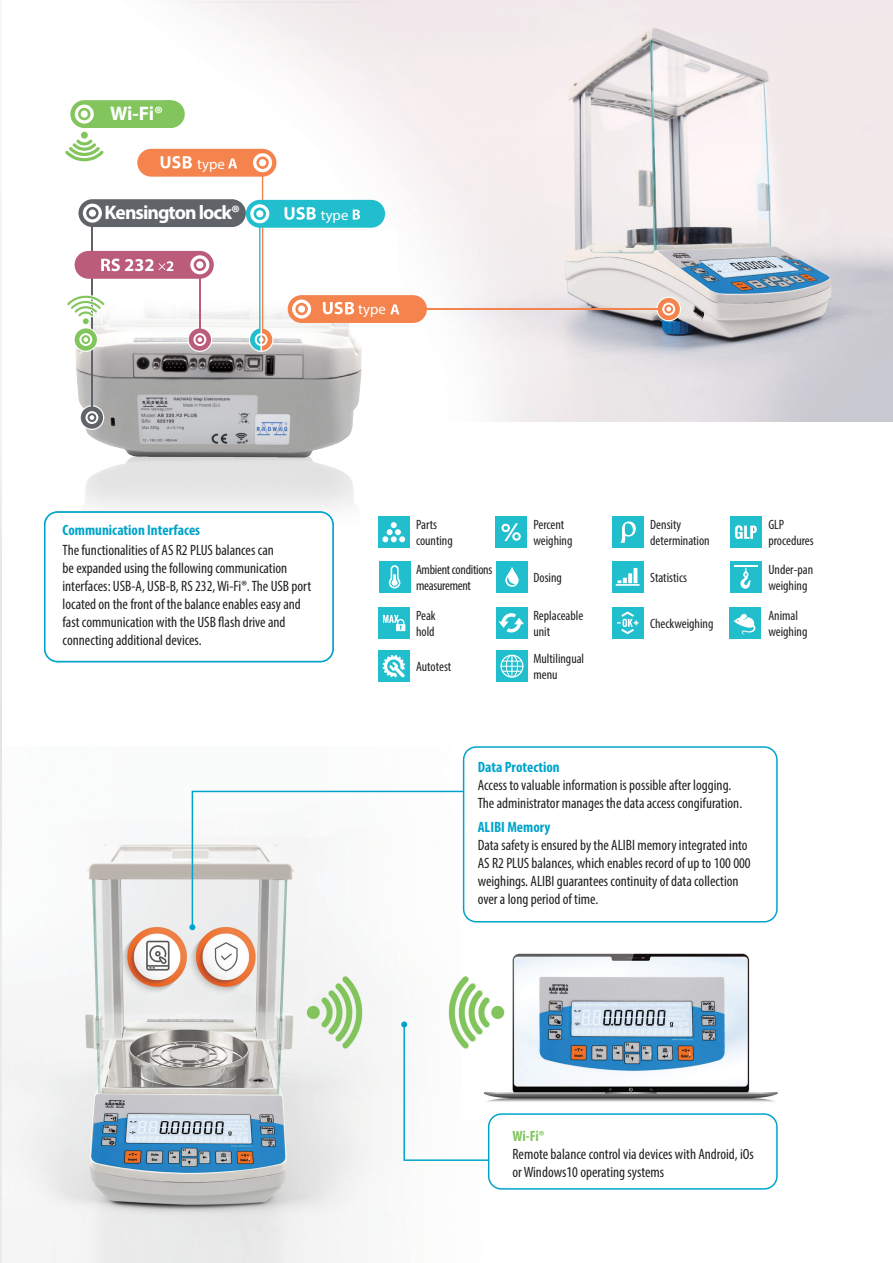
<style>
.page{position:relative;width:893px;height:1263px;background:#fff}
.page>*{position:absolute;margin:0;border:0;box-sizing:border-box;transform-origin:0 0}
.t1{font:700 19.65px "Myriad Pro";letter-spacing:-.05em;color:#fff}
.t2{font:condensed 15px/18px "Myriad Pro";color:#231f20}
.t3{font:700 condensed 15px "Myriad Pro";color:#00a4cb}
.t4{font:700 condensed 15px "Myriad Pro";color:#82c55e}
.t5{font:14.7px "Myriad Pro";color:#fff}
.Ikony_podpisy{font:condensed 13.5px/16.2px "Myriad Pro";color:#231f20}
.Ikony_podpisy-2{font:condensed 13.5px/16.2px "Myriad Pro";letter-spacing:-.02em;color:#231f20}
</style>
<div class="page">
<img style="left:1px;top:746px;width:777px;height:517px">
<img style="left:44px;top:493px;width:357px;height:168px">
<img style="left:1px;top:0;width:892px;height:422px">
<img style="left:0;top:194px;width:1px;height:1069px">
<svg style="left:401px;top:1021px;width:118px;height:141px"></svg>
<svg style="left:191px;top:790px;width:530px;height:139px"></svg>
<svg style="left:189px;top:924px;width:6px;height:6px"></svg>
<img style="left:37px;top:230px;width:360px;height:263px">
<div style="left:489px;top:1114px;width:288px;height:75px;background:#fff;border-radius:13px"></div>
<div style="left:488px;top:1113px;width:290px;height:76px;border:2px solid #00a4cb;border-radius:13px"></div>
<div style="left:464px;top:747px;width:313px;height:175px;background:#fff;border-radius:13px"></div>
<div style="left:463px;top:746px;width:315px;height:176px;border:2px solid #00a4cb;border-radius:13px"></div>
<svg style="left:80px;top:405px;width:24px;height:25px"></svg>
<svg style="left:81px;top:406px;width:22px;height:23px"></svg>
<svg style="left:249px;top:327px;width:24px;height:25px"></svg>
<div style="left:78px;top:199px;width:168px;height:28px;background:#606469;border-radius:14px"></div>
<svg style="left:83px;top:204px;width:19px;height:19px"></svg>
<svg style="left:86px;top:207px;width:13px;height:12px"></svg>
<div style="left:89px;top:210px;width:7px;height:7px;background:#fff;border-radius:50%"></div>
<hr style="left:91px;top:224px;width:2px;height:186px;background:#606469">
<div style="left:137px;top:149px;width:139px;height:28px;background:#f5834e;border-radius:14px"></div>
<svg style="left:253px;top:153px;width:19px;height:19px"></svg>
<svg style="left:256px;top:157px;width:13px;height:12px"></svg>
<div style="left:259px;top:159px;width:7px;height:7px;background:#fff;border-radius:50%"></div>
<svg style="left:228px;top:159px;width:9px;height:9px"></svg>
<svg style="left:250px;top:176px;width:22px;height:175px"></svg>
<div style="left:75px;top:251px;width:139px;height:28px;background:#bc5c7b;border-radius:14px"></div>
<svg style="left:190px;top:255px;width:19px;height:19px"></svg>
<svg style="left:194px;top:259px;width:12px;height:12px"></svg>
<div style="left:196px;top:261px;width:7px;height:7px;background:#fff;border-radius:50%"></div>
<div style="left:246px;top:200px;width:139px;height:28px;background:#21bece;border-radius:14px"></div>
<svg style="left:250px;top:204px;width:19px;height:19px"></svg>
<svg style="left:254px;top:208px;width:12px;height:12px"></svg>
<div style="left:256px;top:210px;width:7px;height:7px;background:#fff;border-radius:50%"></div>
<svg style="left:284px;top:207px;width:32px;height:13px"></svg>
<svg style="left:353px;top:209px;width:7px;height:11px"></svg>
<svg style="left:188px;top:327px;width:24px;height:25px"></svg>
<hr style="left:199px;top:278px;width:2px;height:51px;background:#bc5c7b">
<svg style="left:189px;top:328px;width:22px;height:23px"></svg>
<svg style="left:101px;top:259px;width:72px;height:12px"></svg>
<svg style="left:65px;top:294px;width:41px;height:57px"></svg>
<svg style="left:65px;top:100px;width:127px;height:69px"></svg>
<div style="left:288px;top:295px;width:139px;height:28px;background:#f5834e;border-radius:14px"></div>
<svg style="left:292px;top:299px;width:19px;height:20px"></svg>
<svg style="left:295px;top:303px;width:13px;height:12px"></svg>
<div style="left:298px;top:305px;width:7px;height:8px;background:#fff;border-radius:50%"></div>
<svg style="left:656px;top:297px;width:25px;height:24px"></svg>
<hr style="left:425px;top:308px;width:234px;height:2px;background:#f5834e">
<svg style="left:658px;top:298px;width:22px;height:22px"></svg>
<svg style="left:323px;top:302px;width:31px;height:12px"></svg>
<svg style="left:390px;top:304px;width:9px;height:10px"></svg>
<div style="left:378px;top:607px;width:32px;height:31px;background:#21bece"></div>
<svg style="left:383px;top:615px;width:22px;height:16px"></svg>
<div style="left:378px;top:516px;width:32px;height:32px;background:#21bece"></div>
<svg style="left:382px;top:522px;width:23px;height:20px"></svg>
<div style="left:495px;top:516px;width:32px;height:32px;background:#21bece"></div>
<svg style="left:501px;top:523px;width:20px;height:18px"></svg>
<div style="left:379px;top:561px;width:32px;height:32px;background:#21bece"></div>
<svg style="left:389px;top:565px;width:11px;height:23px"></svg>
<div style="left:496px;top:561px;width:32px;height:32px;background:#21bece"></div>
<svg style="left:505px;top:567px;width:14px;height:20px"></svg>
<div style="left:612px;top:561px;width:32px;height:32px;background:#21bece"></div>
<hr style="left:616px;top:584px;width:23px;height:2px;background:#fff">
<svg style="left:618px;top:578px;width:9px;height:5px"></svg>
<svg style="left:628px;top:573px;width:4px;height:10px"></svg>
<svg style="left:633px;top:568px;width:4px;height:15px"></svg>
<div style="left:612px;top:607px;width:32px;height:32px;background:#21bece"></div>
<svg style="left:617px;top:611px;width:22px;height:23px"></svg>
<div style="left:729px;top:607px;width:32px;height:32px;background:#21bece"></div>
<svg style="left:734px;top:613px;width:22px;height:22px"></svg>
<div style="left:730px;top:516px;width:32px;height:32px;background:#21bece"></div>
<svg style="left:735px;top:525px;width:22px;height:14px"></svg>
<div style="left:496px;top:607px;width:32px;height:32px;background:#21bece"></div>
<svg style="left:499px;top:613px;width:25px;height:19px"></svg>
<div style="left:378px;top:650px;width:32px;height:32px;background:#21bece"></div>
<svg style="left:383px;top:655px;width:22px;height:22px"></svg>
<div style="left:612px;top:516px;width:32px;height:32px;background:#21bece"></div>
<svg style="left:620px;top:521px;width:16px;height:22px"></svg>
<div style="left:496px;top:650px;width:32px;height:32px;background:#21bece"></div>
<svg style="left:500px;top:655px;width:23px;height:23px"></svg>
<div style="left:730px;top:561px;width:32px;height:32px;background:#21bece"></div>
<svg style="left:740px;top:568px;width:11px;height:21px"></svg>
<hr style="left:734px;top:565px;width:24px;height:2px;background:#fff">
<div style="left:45px;top:512px;width:288px;height:149px;background:#fff;border-radius:13px"></div>
<div style="left:44px;top:511px;width:290px;height:151px;border:2px solid #00a4cb;border-radius:13px"></div>
<p class="t1" style="left:110px;top:101px;width:55px">Wi-Fi®</p>
<p class="t5" style="left:197px;top:155px;width:29px">type</p>
<p class="t1" style="left:105px;top:200px;width:137px">Kensington lock®</p>
<p class="t5" style="left:321px;top:206px;width:29px">type</p>
<p class="t5" style="left:358px;top:300px;width:29px">type</p>
<p class="t3" style="left:63px;top:521px;width:139px">Communication Interfaces</p>
<p class="t2" style="left:63px;top:541px;width:250px">The functionalities of AS R2 PLUS balances can<br>be expanded using the following communication interfaces: USB-A, USB-B, RS 232, Wi-Fi®. The USB port located on the front of the balance enables easy and fast communication with the USB flash drive and connecting additional devices.</p>
<p class="Ikony_podpisy" style="left:416px;top:516px;width:38px">Parts counting</p>
<p class="Ikony_podpisy" style="left:533px;top:516px;width:41px">Percent weighing</p>
<p class="Ikony_podpisy" style="left:768px;top:516px;width:47px">GLP procedures</p>
<p class="Ikony_podpisy" style="left:650px;top:516px;width:61px">Density determination</p>
<p class="Ikony_podpisy-2" style="left:416px;top:561px;width:78px">Ambient conditions measurement</p>
<p class="Ikony_podpisy" style="left:533px;top:569px;width:30px">Dosing</p>
<p class="Ikony_podpisy" style="left:650px;top:569px;width:38px">Statistics</p>
<p class="Ikony_podpisy" style="left:768px;top:561px;width:46px">Under-pan weighing</p>
<p class="Ikony_podpisy" style="left:416px;top:607px;width:21px">Peak hold</p>
<p class="Ikony_podpisy" style="left:533px;top:650px;width:52px">Multilingual menu</p>
<p class="Ikony_podpisy" style="left:533px;top:607px;width:51px">Replaceable unit</p>
<p class="Ikony_podpisy" style="left:650px;top:615px;width:65px">Checkweighing</p>
<p class="Ikony_podpisy" style="left:768px;top:607px;width:41px">Animal weighing</p>
<p class="Ikony_podpisy" style="left:416px;top:658px;width:37px">Autotest</p>
<p class="t3" style="left:478px;top:758px;width:84px">Data Protection</p>
<p class="t2" style="left:478px;top:776px;width:266px">Access to valuable information is possible after logging.<br>The administrator manages the data access congifuration.</p>
<p class="t3" style="left:478px;top:818px;width:74px">ALIBI Memory</p>
<p class="t2" style="left:478px;top:836px;width:274px">Data safety is ensured by the ALIBI memory integrated into AS R2 PLUS balances, which enables record of up to 100 000 weighings. ALIBI guarantees continuity of data collection over a long period of time.</p>
<p class="t4" style="left:512px;top:1127px;width:34px">Wi-Fi®</p>
<p class="t2" style="left:512px;top:1145px;width:243px">Remote balance control via devices with Android, iOs or Windows10 operating systems</p>
</div>
